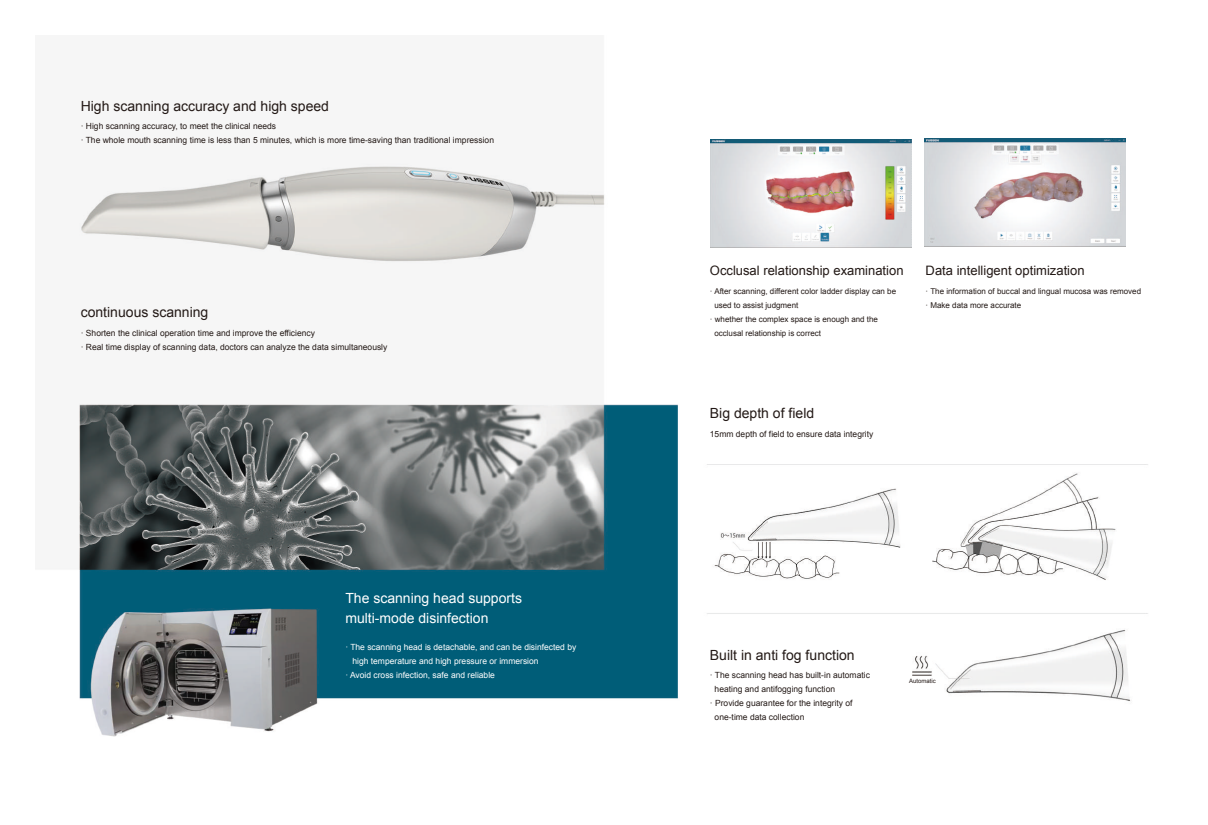
<style>
.page{position:relative;width:1208px;height:825px;background:#fff}
.page>*{position:absolute;margin:0;border:0;box-sizing:border-box;transform-origin:0 0}
.t1{font:14px "Arial";color:#231916}
.t2{font:14px/20px "Arial";color:#fff}
.t3{font:13px "Arial";color:#231916}
.t4{font:8.5px/14px "Arial";color:#231916}
.t5{font:8.5px "Arial";color:#fff}
.t6{font:8px/14px "Arial";color:#231916}
.t7{font:6px "Arial";color:#231916}
</style>
<div class="page">
<img style="left:79px;top:163px;width:1069px;height:574px">
<div style="left:702px;top:119px;width:452px;height:256px;background:#fff"></div>
<img style="left:710px;top:139px;width:201px;height:108px">
<img style="left:925px;top:139px;width:200px;height:108px">
<h1 class="t1" style="left:81px;top:97px;width:250px">High scanning accuracy and high speed</h1>
<p class="t4" style="left:81px;top:120px;width:415px">· High scanning accuracy, to meet the clinical needs<br>· The whole mouth scanning time is less than 5 minutes, which is more time-saving than traditional impression</p>
<h1 class="t1" style="left:81px;top:303px;width:129px">continuous scanning</h1>
<p class="t4" style="left:81px;top:326px;width:308px">· Shorten the clinical operation time and improve the efficiency<br>· Real time display of scanning data, doctors can analyze the data simultaneously</p>
<h1 class="t2" style="left:345px;top:588px;width:178px">The scanning head supports multi-mode disinfection</h1>
<p class="t5" style="left:345px;top:641px;width:232px">· The scanning head is detachable, and can be disinfected by</p>
<p class="t5" style="left:352px;top:655px;width:188px">high temperature and high pressure or immersion</p>
<p class="t5" style="left:345px;top:669px;width:151px">· Avoid cross infection, safe and reliable</p>
<h2 class="t3" style="left:710px;top:262px;width:195px">Occlusal relationship examination</h2>
<p class="t6" style="left:710px;top:284px;width:188px">· After scanning, different color ladder display can be</p>
<p class="t6" style="left:714px;top:298px;width:86px">used to assist judgment</p>
<p class="t6" style="left:710px;top:312px;width:170px">· whether the complex space is enough and the</p>
<p class="t6" style="left:714px;top:326px;width:108px">occlusal relationship is correct</p>
<h2 class="t3" style="left:925px;top:262px;width:160px">Data intelligent optimization</h2>
<p class="t6" style="left:925px;top:284px;width:217px">· The information of buccal and lingual mucosa was removed · Make data more accurate</p>
<h1 class="t1" style="left:710px;top:404px;width:106px">Big depth of field</h1>
<p class="t4" style="left:710px;top:427px;width:165px">15mm depth of field to ensure data integrity</p>
<h1 class="t1" style="left:710px;top:645px;width:146px">Built in anti fog function</h1>
<p class="t4" style="left:710px;top:668px;width:162px">· The scanning head has built-in automatic</p>
<p class="t4" style="left:714px;top:682px;width:122px">heating and antifogging function</p>
<p class="t4" style="left:710px;top:696px;width:144px">· Provide guarantee for the integrity of</p>
<p class="t4" style="left:714px;top:710px;width:91px">one-time data collection</p>
<p class="t7" style="left:909px;top:677px;width:28px">Automatic</p>
</div>
